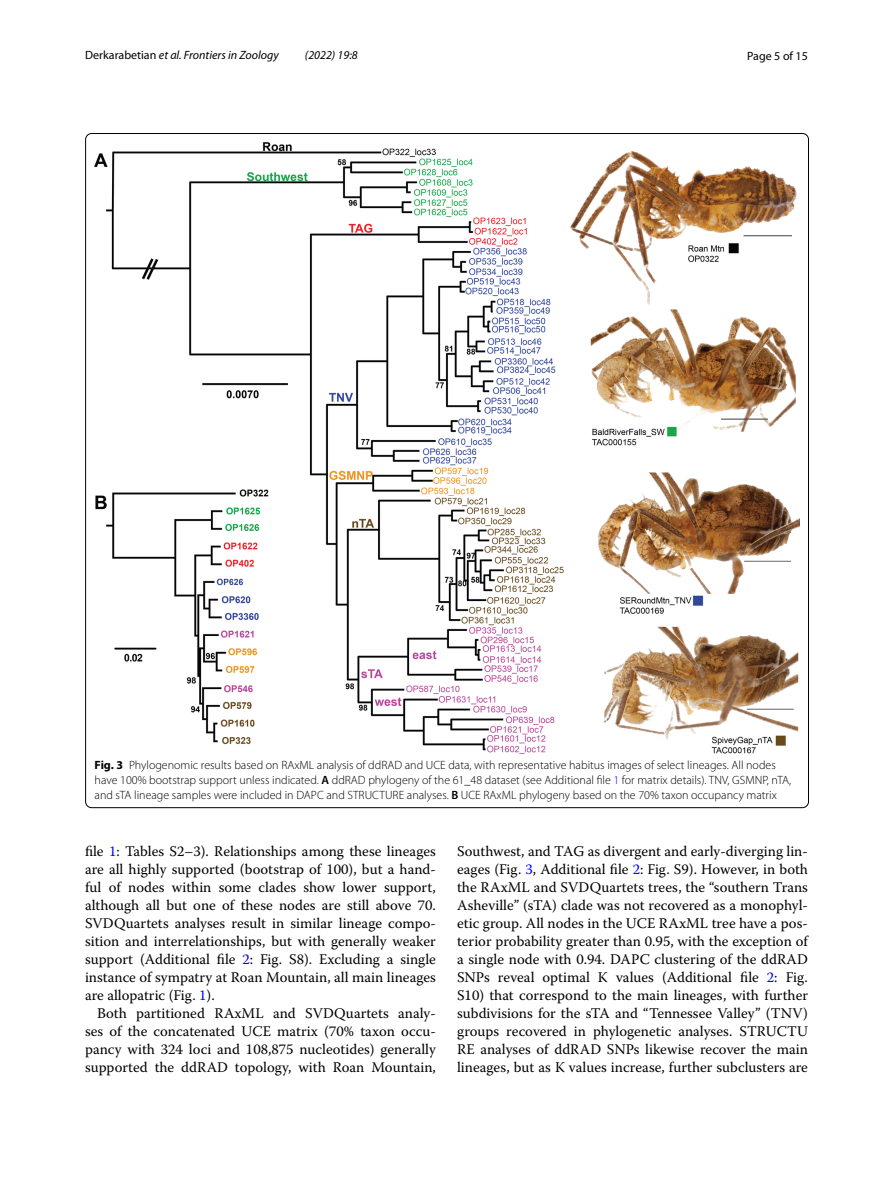
<style>
.page{position:relative;width:893px;height:1187px;background:#fff}
.page>*{position:absolute;margin:0;border:0;box-sizing:border-box;transform-origin:0 0}
.t1{font:14.7px/18px "Warnock Pro";color:#000;text-align:justify}
.t2{font:300 12px/15px "Myriad Pro";color:#000}
.t3{font:italic 12px "Myriad Pro";color:#000}
.t4{font:12px "Myriad Pro";color:#000}
.s1{font-style:normal}
.s2{font-weight:700}
.s3{font-weight:600}
.s4{color:#00f}
</style>
<div class="page">
<img style="left:94px;top:142px;width:706px;height:611px">
<p class="t3" style="left:85px;top:48px;width:195px"><span class="s1">Derkarabetian</span> et al. Frontiers in Zoology</p>
<p class="t3" style="left:305px;top:48px;width:54px">(2022) 19:8</p>
<p class="t4" style="left:747px;top:48px;width:62px">Page 5 of 15</p>
<p class="t2" style="left:95px;top:757px;width:698px"><span class="s2">Fig. 3</span> Phylogenomic results based on RAxML analysis of ddRAD and UCE data, with representative habitus images of select lineages. All nodes have 100% bootstrap support unless indicated. <span class="s3">A</span> ddRAD phylogeny of the 61_48 dataset (see Additional file <span class="s4">1</span> for matrix details). TNV, GSMNP, nTA, and sTA lineage samples were included in DAPC and STRUCTURE analyses. <span class="s3">B</span> UCE RAxML phylogeny based on the 70% taxon occupancy matrix</p>
<p class="t1" style="left:85px;top:841px;width:352px">file <span class="s4">1</span>: Tables S2–3). Relationships among these lineages are all highly supported (bootstrap of 100), but a hand&shy;ful of nodes within some clades show lower support, although all but one of these nodes are still above 70.<br>SVDQuartets analyses result in similar lineage compo&shy;sition and interrelationships, but with generally weaker support (Additional file <span class="s4">2</span>: Fig. S8). Excluding a single instance of sympatry at Roan Mountain, all main lineages are allopatric (Fig. <span class="s4">1</span>).</p>
<p class="t1" style="left:85px;top:1003px;width:352px;text-indent:12px">Both partitioned RAxML and SVDQuartets analy&shy;ses of the concatenated UCE matrix (70% taxon occu&shy;pancy with 324 loci and 108,875 nucleotides) generally supported the ddRAD topology, with Roan Mountain,</p>
<p class="t1" style="left:457px;top:841px;width:352px">Southwest, and TAG as divergent and early-diverging lin&shy;eages (Fig. <span class="s4">3</span>, Additional file <span class="s4">2</span>: Fig. S9). However, in both the RAxML and SVDQuartets trees, the “southern Trans Asheville” (sTA) clade was not recovered as a monophyl&shy;etic group. All nodes in the UCE RAxML tree have a pos&shy;terior probability greater than 0.95, with the exception of a single node with 0.94. DAPC clustering of the ddRAD SNPs reveal optimal K values (Additional file <span class="s4">2</span>: Fig.<br>S10) that correspond to the main lineages, with further subdivisions for the sTA and “Tennessee Valley” (TNV) groups recovered in phylogenetic analyses. STRUCTU RE analyses of ddRAD SNPs likewise recover the main lineages, but as K values increase, further subclusters are</p>
</div>
